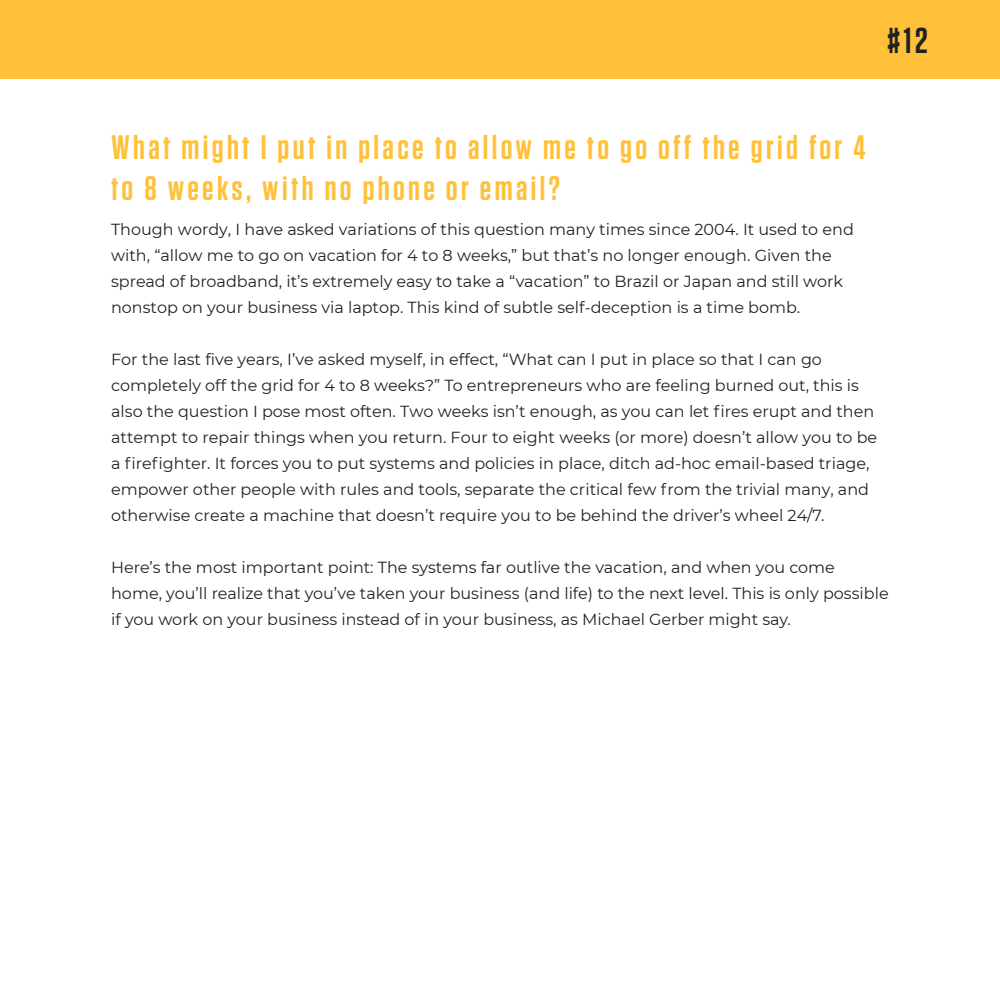
<style>
.page{position:relative;width:1000px;height:1000px;background:#fff}
.page>*{position:absolute;margin:0;border:0;box-sizing:border-box;transform-origin:0 0}
.t1{font:600 36px "Tungsten";color:#222}
.t2{font:600 34px/40.8px "Tungsten";letter-spacing:.1em;color:#ffc13a}
.t3{font:16px/26px "Montserrat";color:#222}
</style>
<div class="page">
<div style="left:0;top:0;width:1000px;height:79px;background:#ffc13a"></div>
<h1 class="t1" style="left:888px;top:21px;width:42px">#12</h1>
<h2 class="t2" style="left:111px;top:128px;width:756px">What might I put in place to allow me to go off the grid for 4 to 8 weeks, with no phone or email?</h2>
<p class="t3" style="left:111px;top:216px;width:744px">Though wordy, I have asked variations of this question many times since 2004. It used to end with, “allow me to go on vacation for 4 to 8 weeks,” but that’s no longer enough. Given the spread of broadband, it’s extremely easy to take a “vacation” to Brazil or Japan and still work nonstop on your business via laptop. This kind of subtle self-deception is a time bomb.</p>
<p class="t3" style="left:111px;top:346px;width:768px">For the last five years, I’ve asked myself, in effect, “What can I put in place so that I can go completely off the grid for 4 to 8 weeks?” To entrepreneurs who are feeling burned out, this is also the question I pose most often. Two weeks isn’t enough, as you can let fires erupt and then attempt to repair things when you return. Four to eight weeks (or more) doesn’t allow you to be a firefighter. It forces you to put systems and policies in place, ditch ad-hoc email-based triage, empower other people with rules and tools, separate the critical few from the trivial many, and otherwise create a machine that doesn’t require you to be behind the driver’s wheel 24/7.</p>
<p class="t3" style="left:111px;top:554px;width:779px">Here’s the most important point: The systems far outlive the vacation, and when you come home, you’ll realize that you’ve taken your business (and life) to the next level. This is only possible if you work on your business instead of in your business, as Michael Gerber might say.</p>
</div>
